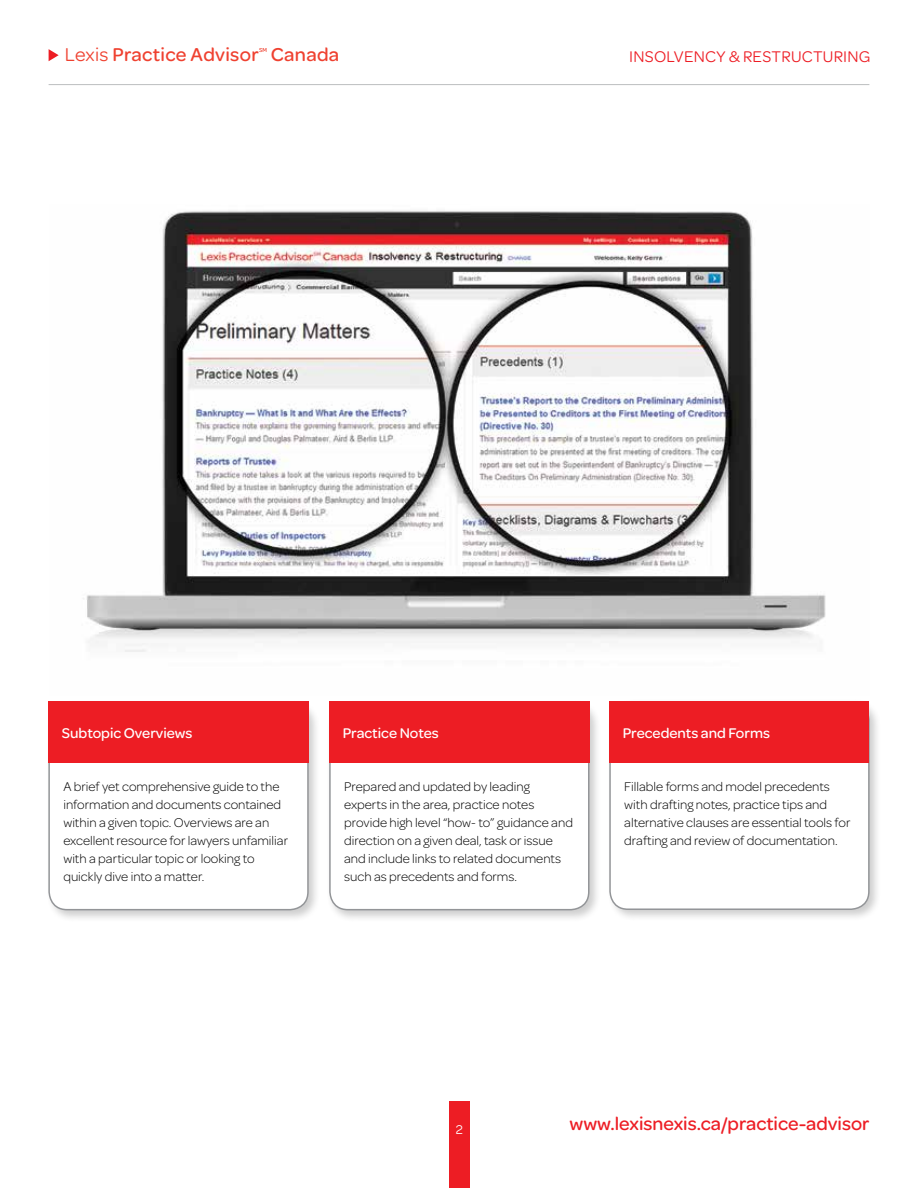
<style>
.page{position:relative;width:918px;height:1188px;background:#fff}
.page>*{position:absolute;margin:0;border:0;box-sizing:border-box;transform-origin:0 0}
.t1{font:500 19.8px "Omnes";letter-spacing:.015em;color:#ef4130}
.t2{font:500 19.5px "Omnes";color:#ed1d24}
.t3{font:16.5px "Omnes";letter-spacing:.015em;color:#ed1d24}
.t4{font:500 15px "Omnes";color:#fff}
.t5{font:300 13.5px/18px "Omnes";color:#000}
.t6{font:13.5px "Omnes";color:#fff}
.t7{font:500 6.15px "Omnes";color:#ef4130}
.s1{font-weight:400}
</style>
<div class="page">
<div style="left:449px;top:1102px;width:21px;height:86px;background:#ed1d24"></div>
<hr style="left:49px;top:84px;width:820px;height:1px;background:#bcbec0">
<svg style="left:49px;top:49px;width:10px;height:12px"></svg>
<div style="left:606px;top:698px;width:276px;height:224px;background:#000;opacity:.2"></div>
<div style="left:610px;top:702px;width:259px;height:207px;background:#fff;border-radius:18px"></div>
<div style="left:609px;top:701px;width:261px;height:209px;border:2px solid #939598;border-radius:18px"></div>
<div style="left:326px;top:699px;width:276px;height:224px;background:#000;opacity:.2"></div>
<div style="left:330px;top:702px;width:259px;height:208px;background:#fff;border-radius:18px"></div>
<div style="left:329px;top:702px;width:261px;height:208px;border:2px solid #939598;border-radius:18px"></div>
<div style="left:45px;top:699px;width:276px;height:224px;background:#000;opacity:.2"></div>
<div style="left:49px;top:702px;width:259px;height:208px;background:#fff;border-radius:18px"></div>
<div style="left:48px;top:702px;width:261px;height:208px;border:2px solid #939598;border-radius:18px"></div>
<div style="left:609px;top:701px;width:260px;height:62px;background:#ed1d24"></div>
<div style="left:329px;top:702px;width:261px;height:61px;background:#ed1d24"></div>
<div style="left:48px;top:702px;width:261px;height:61px;background:#ed1d24"></div>
<img style="left:83px;top:210px;width:743px;height:442px">
<h1 class="t1" style="left:65px;top:41px;width:195px"><span class="s1">LEXIS</span> Practice Advisor</h1>
<p class="t7" style="left:259px;top:46px;width:10px">SM</p>
<h1 class="t1" style="left:271px;top:41px;width:70px">Canada</h1>
<p class="t3" style="left:629px;top:45px;width:243px">INSOLVENCY &amp; RESTRUCTURI NG</p>
<p class="t4" style="left:62px;top:723px;width:132px">Subtopic Overviews</p>
<p class="t4" style="left:343px;top:723px;width:98px">Practice Notes</p>
<p class="t4" style="left:623px;top:723px;width:149px">Precedents and Forms</p>
<p class="t5" style="left:63px;top:777px;width:226px">A brief yet comprehensive guide to the information and documents contained within a given topic. Overviews are an excellent resource for lawyers unfamiliar with a particular topic or looking to quickly dive into a matter.</p>
<p class="t5" style="left:344px;top:777px;width:230px">Prepared and updated by leading experts in the area, practice notes provide high level “how- to” guidance and direction on a given deal, task or issue and include links to related documents such as precedents and forms.</p>
<p class="t5" style="left:624px;top:777px;width:228px">Fillable forms and model precedents with drafting notes, practice tips and alternative clauses are essential tools for drafting and review of documentation.</p>
<p class="t6" style="left:456px;top:1120px;width:9px">2</p>
<h2 class="t2" style="left:570px;top:1110px;width:301px">www.lexisnexis.ca/practice-advisor</h2>
</div>
